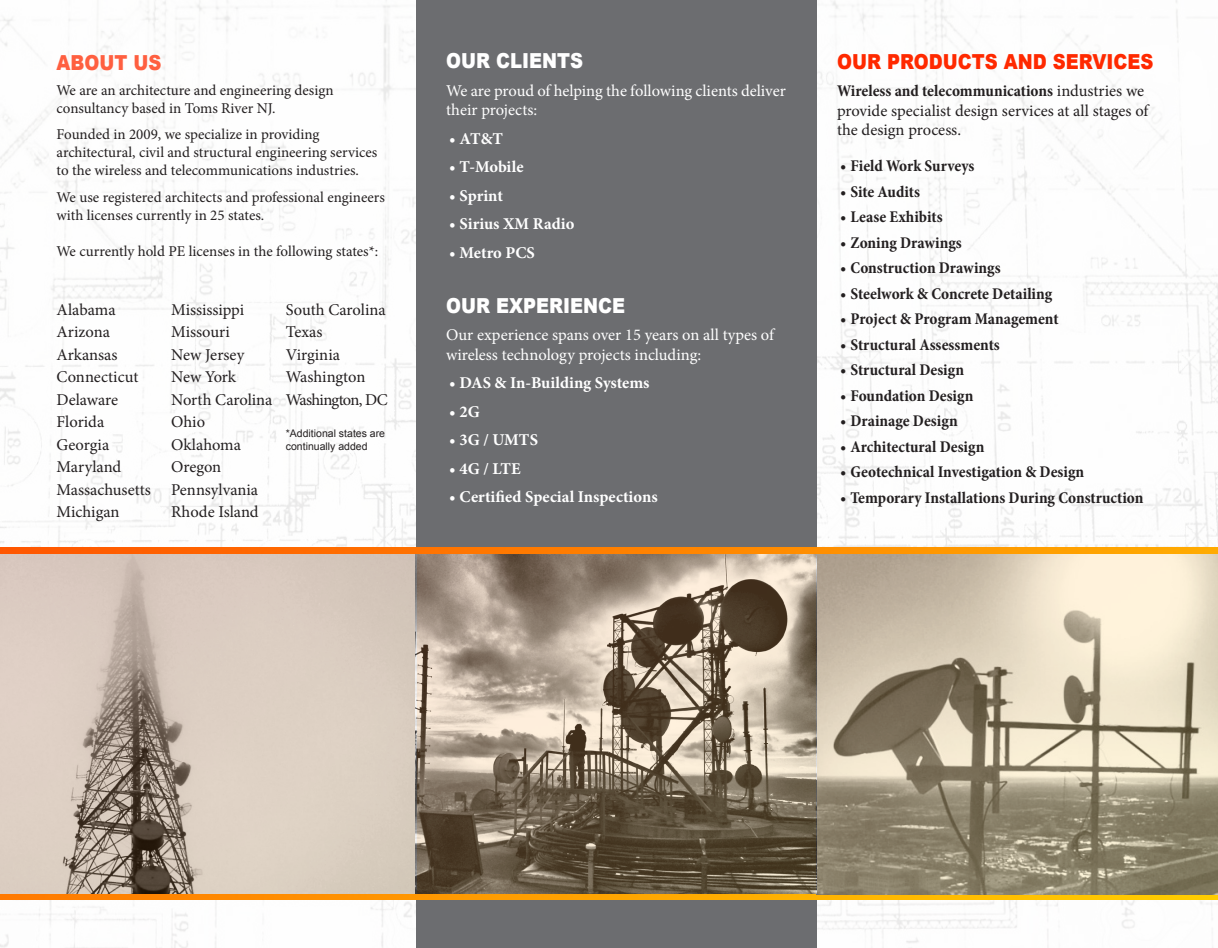
<style>
.page{position:relative;width:1218px;height:948px;background:#fff}
.page>*{position:absolute;margin:0;border:0;box-sizing:border-box;transform-origin:0 0}
.t1{font:900 20.7px "Arial";color:#fff;scale:.87 1}
.t2{font:900 20.7px "Arial";color:#ff2900;scale:.87 1}
.t3{font:900 20.7px "Arial";color:#ff5f40;scale:.87 1}
.t4{font:16.5px/19.8px "Minion Pro";color:#231f20}
.t5{font:700 condensed 16.5px "Minion Pro";color:#231f20}
.t6{font:16.5px/19.8px "Minion Pro";color:#fff}
.t7{font:700 16.5px "Minion Pro";color:#fff}
.t8{font:16.5px "Minion Pro";letter-spacing:-.045em;color:#231f20}
.t9{font:15px/18px "Minion Pro";color:#231f20}
.t10{font:10.5px/12.6px "Arial";color:#231f20}
.s1{font-weight:700;font-stretch:condensed}
</style>
<div class="page">
<img style="left:0;top:0;width:1218px;height:948px">
<div style="left:416px;top:0;width:400px;height:948px;background:#6c6d70"></div>
<img style="left:0;top:548px;width:1218px;height:352px">
<img style="left:0;top:554px;width:1218px;height:341px">
<p class="t3" style="left:57px;top:47px;width:122px">ABOUT US</p>
<p class="t9" style="left:57px;top:82px;width:279px">We are an architecture and engineering design consultancy based in Toms River NJ.</p>
<p class="t9" style="left:57px;top:125px;width:322px">Founded in 2009, we specialize in providing architectural, civil and structural engineering services to the wireless and telecommunications industries.</p>
<p class="t9" style="left:57px;top:188px;width:330px">We use registered architects and professional engineers with licenses currently in 25 states.</p>
<p class="t9" style="left:57px;top:242px;width:323px">We currently hold PE licenses in the following states*:</p>
<p class="t4" style="left:57px;top:300px;width:61px">Alabama</p>
<p class="t4" style="left:57px;top:322px;width:55px">Arizona</p>
<p class="t4" style="left:57px;top:345px;width:62px">Arkansas</p>
<p class="t4" style="left:57px;top:367px;width:83px">Connecticut</p>
<p class="t4" style="left:57px;top:390px;width:63px">Delaware</p>
<p class="t4" style="left:57px;top:412px;width:49px">Florida</p>
<p class="t4" style="left:57px;top:435px;width:54px">Georgia</p>
<p class="t4" style="left:57px;top:457px;width:66px">Maryland</p>
<p class="t4" style="left:57px;top:480px;width:96px">Massachusetts</p>
<p class="t4" style="left:57px;top:502px;width:64px">Michigan</p>
<p class="t4" style="left:171px;top:300px;width:74px">Mississippi</p>
<p class="t4" style="left:171px;top:322px;width:60px">Missouri</p>
<p class="t4" style="left:171px;top:345px;width:75px">New Jersey</p>
<p class="t4" style="left:171px;top:367px;width:66px">New York</p>
<p class="t4" style="left:171px;top:390px;width:103px">North Carolina</p>
<p class="t4" style="left:171px;top:412px;width:35px">Ohio</p>
<p class="t4" style="left:171px;top:435px;width:71px">Oklahoma</p>
<p class="t4" style="left:171px;top:457px;width:52px">Oregon</p>
<p class="t4" style="left:171px;top:480px;width:88px">Pennsylvania</p>
<p class="t4" style="left:171px;top:502px;width:89px">Rhode Island</p>
<p class="t4" style="left:286px;top:300px;width:101px">South Carolina</p>
<p class="t4" style="left:286px;top:322px;width:38px">Texas</p>
<p class="t4" style="left:286px;top:345px;width:56px">Virginia</p>
<p class="t4" style="left:286px;top:367px;width:81px">Washington</p>
<p class="t8" style="left:286px;top:389px;width:103px">Washington, DC</p>
<p class="t10" style="left:286px;top:427px;width:101px">*Additional states are continually added</p>
<p class="t1" style="left:446px;top:46px;width:159px">OUR CLIENTS</p>
<p class="t6" style="left:446px;top:81px;width:341px">We are proud of helping the following clients deliver their projects:</p>
<p class="t7" style="left:449px;top:127px;width:55px">• AT&amp;T</p>
<p class="t7" style="left:449px;top:156px;width:76px">• T-Mobile</p>
<p class="t7" style="left:449px;top:184px;width:55px">• Sprint</p>
<p class="t7" style="left:449px;top:213px;width:127px">• Sirius XM Radio</p>
<p class="t7" style="left:449px;top:241px;width:87px">• Metro PCS</p>
<p class="t1" style="left:446px;top:290px;width:207px">OUR EXPERIENCE</p>
<p class="t6" style="left:446px;top:325px;width:329px">Our experience spans over 15 years on all types of wireless technology projects including:</p>
<p class="t7" style="left:449px;top:372px;width:202px">• DAS &amp; In-Building Systems</p>
<p class="t7" style="left:449px;top:400px;width:32px">• 2G</p>
<p class="t7" style="left:449px;top:429px;width:90px">• 3G / UMTS</p>
<p class="t7" style="left:449px;top:457px;width:73px">• 4G / LTE</p>
<p class="t7" style="left:449px;top:486px;width:210px">• Certified Special Inspections</p>
<p class="t2" style="left:837px;top:46px;width:365px">OUR PRODUCTS AND SERVICES</p>
<p class="t4" style="left:837px;top:81px;width:313px"><span class="s1">Wireless and telecommunications</span> industries we provide specialist design services at all stages of the design process.</p>
<p class="t5" style="left:840px;top:155px;width:136px">• Field Work Surveys</p>
<p class="t5" style="left:840px;top:180px;width:82px">• Site Audits</p>
<p class="t5" style="left:840px;top:206px;width:104px">• Lease Exhibits</p>
<p class="t5" style="left:840px;top:231px;width:123px">• Zoning Drawings</p>
<p class="t5" style="left:840px;top:257px;width:162px">• Construction Drawings</p>
<p class="t5" style="left:840px;top:282px;width:214px">• Steelwork &amp; Concrete Detailing</p>
<p class="t5" style="left:840px;top:308px;width:220px">• Project &amp; Program Management</p>
<p class="t5" style="left:840px;top:333px;width:161px">• Structural Assessments</p>
<p class="t5" style="left:840px;top:359px;width:126px">• Structural Design</p>
<p class="t5" style="left:840px;top:384px;width:135px">• Foundation Design</p>
<p class="t5" style="left:840px;top:410px;width:119px">• Drainage Design</p>
<p class="t5" style="left:840px;top:435px;width:146px">• Architectural Design</p>
<p class="t5" style="left:840px;top:461px;width:246px">• Geotechnical Investigation &amp; Design</p>
<p class="t5" style="left:840px;top:486px;width:305px">• Temporary Installations During Construction</p>
</div>
